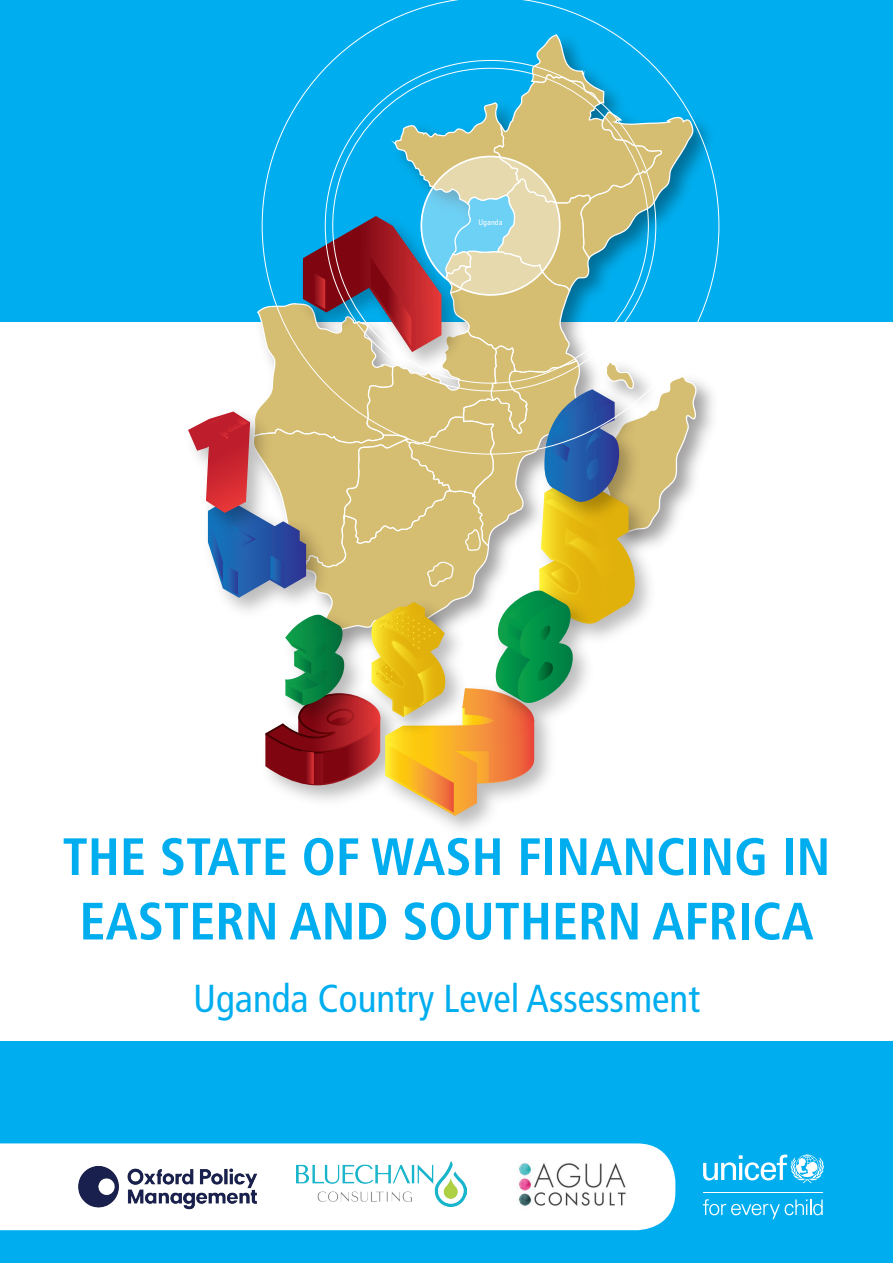
<style>
.page{position:relative;width:893px;height:1263px;background:#fff}
.page>*{position:absolute;margin:0;border:0;box-sizing:border-box;transform-origin:0 0}
.t1{font:700 condensed 52.5px/64.5px "Frutiger";color:#00aeef;text-align:center}
.t2{font:condensed 39px "Frutiger LT Std";color:#00aeef}
.t3{font:condensed 7.95px "Univers LT Std";color:#fff}
</style>
<div class="page">
<div style="left:0;top:0;width:893px;height:321px;background:#00aeef"></div>
<div style="left:0;top:1041px;width:893px;height:222px;background:#00aeef"></div>
<div style="left:0;top:1143px;width:675px;height:87px;background:#fff"></div>
<img style="left:62px;top:1157px;width:211px;height:58px">
<img style="left:497px;top:1157px;width:148px;height:54px">
<img style="left:297px;top:1162px;width:170px;height:45px">
<svg style="left:703px;top:1154px;width:121px;height:29px"></svg>
<hr style="left:703px;top:1192px;width:120px;height:1px;background:#fff">
<svg style="left:703px;top:1199px;width:120px;height:20px"></svg>
<svg style="left:188px;top:215px;width:510px;height:601px"></svg>
<svg style="left:262px;top:0;width:457px;height:454px"></svg>
<p class="t3" style="left:478px;top:217px;width:26px">Uganda</p>
<p class="t1" style="left:63px;top:825px;width:769px">THE STATE OF WASH FINANCING IN<br>EASTERN AND SOUTHERN AFRICA</p>
<p class="t2" style="left:193px;top:975px;width:508px">Uganda Country Level Assessment</p>
</div>
